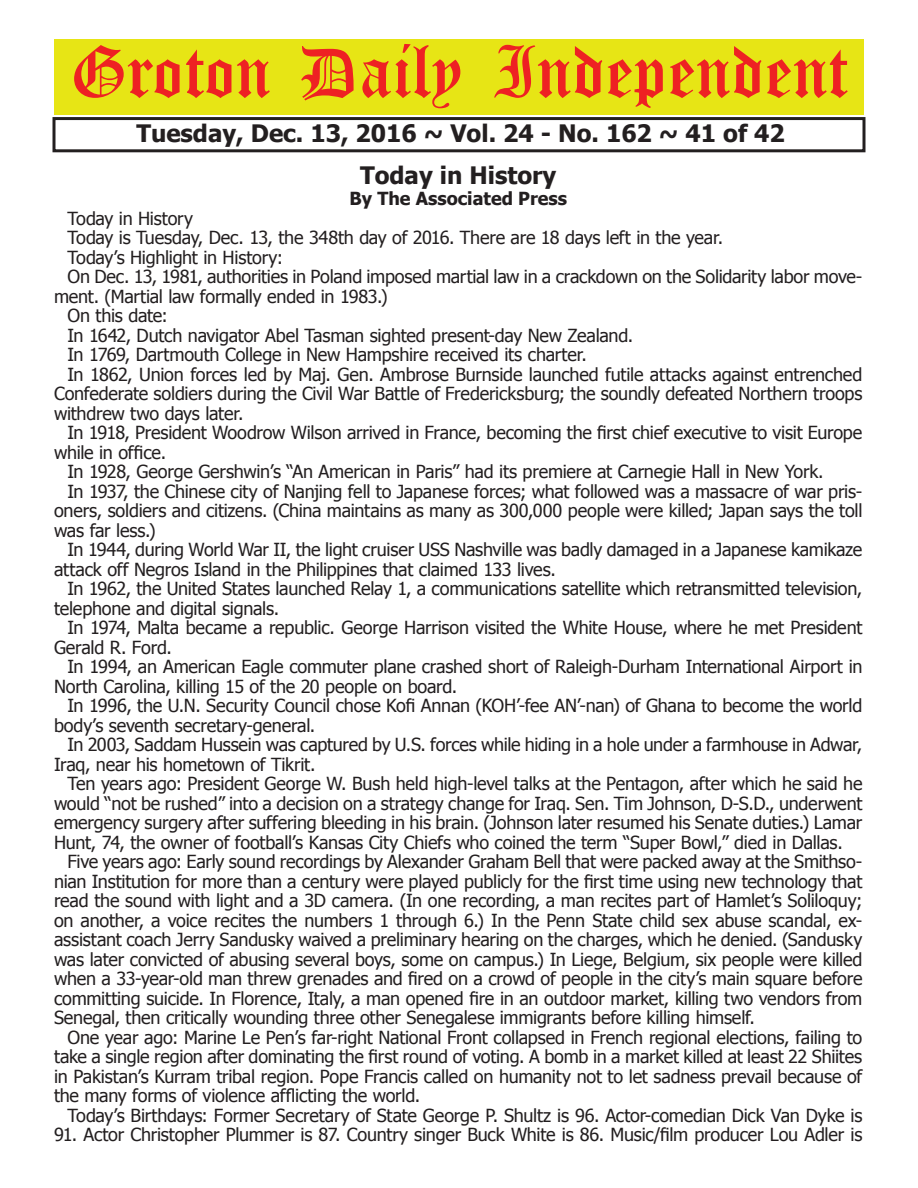
<style>
.page{position:relative;width:918px;height:1188px;background:#fff}
.page>*{position:absolute;margin:0;border:0;box-sizing:border-box;transform-origin:0 0}
.t1{font:54px "Old English Five";color:#ee2123}
.t2{font:700 24px/41.8px "Tahoma";color:#231f20;text-align:center}
.t3{font:18px "Tahoma";letter-spacing:-.015em;color:#231f20}
.t4{font:700 18px "Tahoma";color:#231f20}
</style>
<div class="page">
<div style="left:52px;top:117px;width:814px;height:35px;border:3px solid #231f20"></div>
<div style="left:54px;top:40px;width:810px;height:75px;background:#e7e515"></div>
<h1 class="t1" style="left:70px;top:47px;width:779px">Groton Daily Independent</h1>
<h2 class="t2" style="left:136px;top:111px;width:650px">Tuesday, Dec. 13, 2016 ~ Vol. 24 - No. 162 ~ 41 of 42<br>Today in History</h2>
<p class="t4" style="left:349px;top:186px;width:219px">By The Associated Press</p>
<p class="t3" style="left:68px;top:206px;width:127px">Today in History</p>
<p class="t3" style="left:68px;top:226px;width:657px">Today is Tuesday, Dec. 13, the 348th day of 2016. There are 18 days left in the year.</p>
<p class="t3" style="left:68px;top:245px;width:217px">Today’s Highlight in History:</p>
<p class="t3" style="left:68px;top:265px;width:796px">On Dec. 13, 1981, authorities in Poland imposed martial law in a crackdown on the Solidarity labor move-</p>
<p class="t3" style="left:54px;top:284px;width:335px">ment. (Martial law formally ended in 1983.)</p>
<p class="t3" style="left:68px;top:304px;width:102px">On this date:</p>
<p class="t3" style="left:68px;top:323px;width:567px">In 1642, Dutch navigator Abel Tasman sighted present-day New Zealand.</p>
<p class="t3" style="left:68px;top:343px;width:521px">In 1769, Dartmouth College in New Hampshire received its charter.</p>
<p class="t3" style="left:68px;top:362px;width:796px">In 1862, Union forces led by Maj. Gen. Ambrose Burnside launched futile attacks against entrenched</p>
<p class="t3" style="left:54px;top:382px;width:810px">Confederate soldiers during the Civil War Battle of Fredericksburg; the soundly defeated Northern troops</p>
<p class="t3" style="left:54px;top:401px;width:191px">withdrew two days later.</p>
<p class="t3" style="left:68px;top:421px;width:796px">In 1918, President Woodrow Wilson arrived in France, becoming the first chief executive to visit Europe</p>
<p class="t3" style="left:54px;top:440px;width:114px">while in office.</p>
<p class="t3" style="left:68px;top:460px;width:758px">In 1928, George Gershwin’s “An American in Paris” had its premiere at Carnegie Hall in New York.</p>
<p class="t3" style="left:68px;top:479px;width:796px">In 1937, the Chinese city of Nanjing fell to Japanese forces; what followed was a massacre of war pris-</p>
<p class="t3" style="left:54px;top:499px;width:810px">oners, soldiers and citizens. (China maintains as many as 300,000 people were killed; Japan says the toll</p>
<p class="t3" style="left:54px;top:518px;width:103px">was far less.)</p>
<p class="t3" style="left:68px;top:538px;width:796px">In 1944, during World War II, the light cruiser USS Nashville was badly damaged in a Japanese kamikaze</p>
<p class="t3" style="left:54px;top:557px;width:503px">attack off Negros Island in the Philippines that claimed 133 lives.</p>
<p class="t3" style="left:68px;top:577px;width:796px">In 1962, the United States launched Relay 1, a communications satellite which retransmitted television,</p>
<p class="t3" style="left:54px;top:596px;width:227px">telephone and digital signals.</p>
<p class="t3" style="left:68px;top:616px;width:796px">In 1974, Malta became a republic. George Harrison visited the White House, where he met President</p>
<p class="t3" style="left:54px;top:635px;width:119px">Gerald R. Ford.</p>
<p class="t3" style="left:68px;top:655px;width:796px">In 1994, an American Eagle commuter plane crashed short of Raleigh-Durham International Airport in</p>
<p class="t3" style="left:54px;top:674px;width:405px">North Carolina, killing 15 of the 20 people on board.</p>
<p class="t3" style="left:68px;top:694px;width:796px">In 1996, the U.N. Security Council chose Kofi Annan (KOH’-fee AN’-nan) of Ghana to become the world</p>
<p class="t3" style="left:54px;top:713px;width:263px">body’s seventh secretary-general.</p>
<p class="t3" style="left:68px;top:733px;width:796px">In 2003, Saddam Hussein was captured by U.S. forces while hiding in a hole under a farmhouse in Adwar,</p>
<p class="t3" style="left:54px;top:752px;width:263px">Iraq, near his hometown of Tikrit.</p>
<p class="t3" style="left:68px;top:772px;width:797px">Ten years ago: President George W. Bush held high-level talks at the Pentagon, after which he said he</p>
<p class="t3" style="left:54px;top:791px;width:810px">would “not be rushed” into a decision on a strategy change for Iraq. Sen. Tim Johnson, D-S.D., underwent</p>
<p class="t3" style="left:54px;top:811px;width:810px">emergency surgery after suffering bleeding in his brain. (Johnson later resumed his Senate duties.) Lamar</p>
<p class="t3" style="left:54px;top:830px;width:790px">Hunt, 74, the owner of football’s Kansas City Chiefs who coined the term “Super Bowl,” died in Dallas.</p>
<p class="t3" style="left:68px;top:850px;width:796px">Five years ago: Early sound recordings by Alexander Graham Bell that were packed away at the Smithso-</p>
<p class="t3" style="left:54px;top:869px;width:810px">nian Institution for more than a century were played publicly for the first time using new technology that</p>
<p class="t3" style="left:54px;top:889px;width:810px">read the sound with light and a 3D camera. (In one recording, a man recites part of Hamlet’s Soliloquy;</p>
<p class="t3" style="left:54px;top:908px;width:810px">on another, a voice recites the numbers 1 through 6.) In the Penn State child sex abuse scandal, ex-</p>
<p class="t3" style="left:54px;top:928px;width:810px">assistant coach Jerry Sandusky waived a preliminary hearing on the charges, which he denied. (Sandusky</p>
<p class="t3" style="left:54px;top:947px;width:810px">was later convicted of abusing several boys, some on campus.) In Liege, Belgium, six people were killed</p>
<p class="t3" style="left:54px;top:967px;width:810px">when a 33-year-old man threw grenades and fired on a crowd of people in the city’s main square before</p>
<p class="t3" style="left:54px;top:986px;width:810px">committing suicide. In Florence, Italy, a man opened fire in an outdoor market, killing two vendors from</p>
<p class="t3" style="left:54px;top:1006px;width:703px">Senegal, then critically wounding three other Senegalese immigrants before killing himself.</p>
<p class="t3" style="left:68px;top:1025px;width:796px">One year ago: Marine Le Pen’s far-right National Front collapsed in French regional elections, failing to</p>
<p class="t3" style="left:54px;top:1045px;width:810px">take a single region after dominating the first round of voting. A bomb in a market killed at least 22 Shiites</p>
<p class="t3" style="left:54px;top:1064px;width:810px">in Pakistan’s Kurram tribal region. Pope Francis called on humanity not to let sadness prevail because of</p>
<p class="t3" style="left:54px;top:1084px;width:368px">the many forms of violence afflicting the world.</p>
<p class="t3" style="left:68px;top:1103px;width:796px">Today’s Birthdays: Former Secretary of State George P. Shultz is 96. Actor-comedian Dick Van Dyke is</p>
<p class="t3" style="left:54px;top:1123px;width:810px">91. Actor Christopher Plummer is 87. Country singer Buck White is 86. Music/film producer Lou Adler is</p>
</div>
